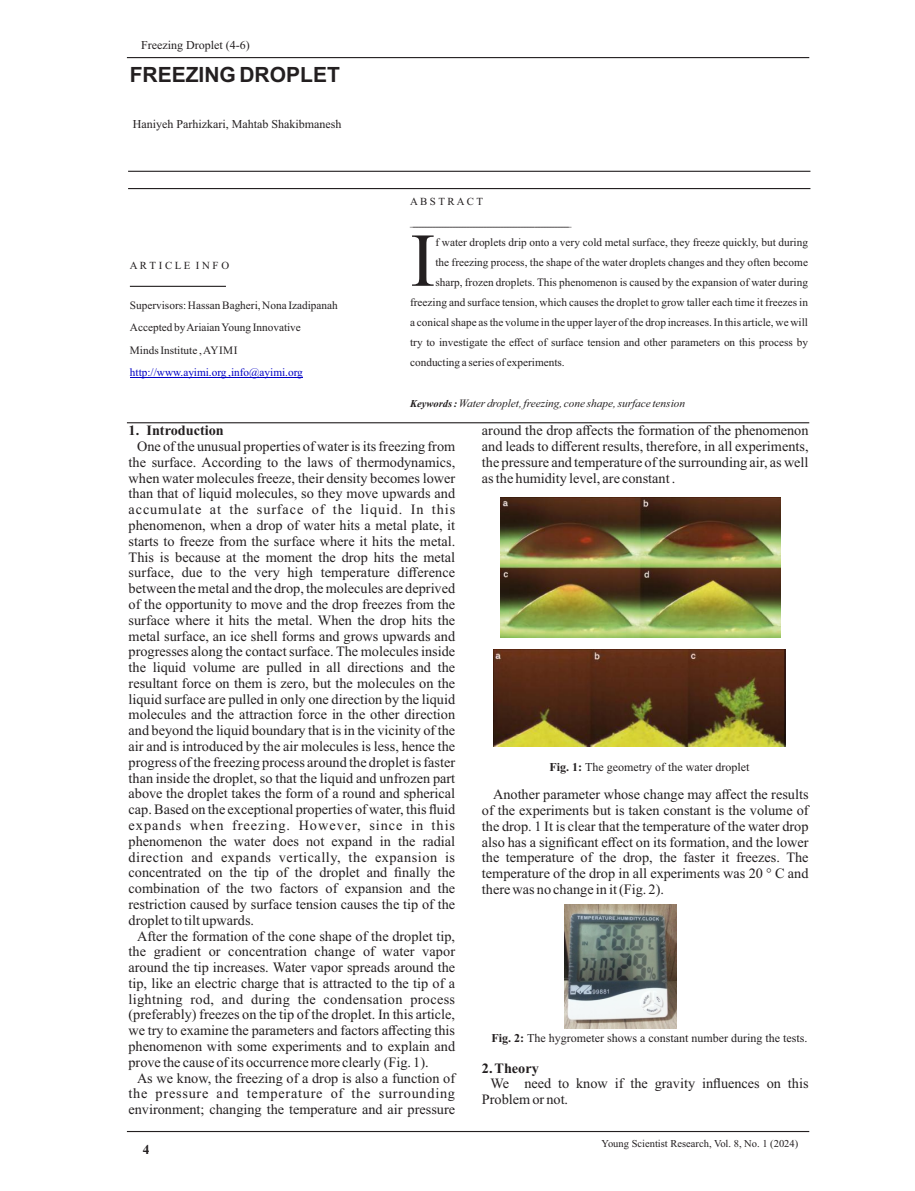
<style>
.page{position:relative;width:915px;height:1191px;background:#fff}
.page>*{position:absolute;margin:0;border:0;box-sizing:border-box;transform-origin:0 0}
.t1{font:75.9px "Times New Roman";color:#231f20}
.t2{font:700 21px "Arial";color:#231f20}
.t3{font:14.25px/15.8px "Times New Roman";color:#231f20;text-align:justify}
.t4{font:14.25px "Times New Roman";letter-spacing:.035em;color:#231f20}
.t5{font:14.25px "Times New Roman";letter-spacing:.025em;color:#231f20}
.t6{font:14.25px "Times New Roman";letter-spacing:.05em;color:#231f20}
.t7{font:14.25px "Times New Roman";letter-spacing:.06em;color:#231f20}
.t8{font:14.25px "Times New Roman";letter-spacing:.07em;color:#231f20}
.t9{font:700 14.25px "Times New Roman";color:#231f20}
.t10{font:700 13.5px "Times New Roman";color:#231f20}
.t11{font:12px "Times New Roman";color:#231f20}
.t12{font:11.25px/22.5px "Times New Roman";color:#231f20}
.t13{font:italic 11.25px "Times New Roman";color:#231f20}
.t14{font:11.25px "Times New Roman";color:#0000c4}
.t15{font:10.8px/20.1px "Times New Roman";color:#231f20}
.t16{font:10.5px "Times New Roman";color:#231f20}
.s1{font-weight:700;font-size:10.5px}
.s2{font-weight:700}
</style>
<div class="page">
<hr style="left:127px;top:1131px;width:682px;height:1px;background:#231f20">
<hr style="left:127px;top:57px;width:682px;height:1px;background:#231f20">
<hr style="left:130px;top:377px;width:101px;height:1px;background:#0000c4">
<hr style="left:231px;top:377px;width:72px;height:1px;background:#0000c4">
<hr style="left:130px;top:286px;width:96px;height:1px;background:#231f20">
<hr style="left:127px;top:422px;width:682px;height:1px;background:#231f20">
<hr style="left:128px;top:188px;width:682px;height:1px;background:#231f20">
<hr style="left:128px;top:171px;width:682px;height:1px;background:#231f20">
<img style="left:500px;top:497px;width:280px;height:140px">
<img style="left:493px;top:650px;width:291px;height:96px">
<img style="left:564px;top:904px;width:112px;height:124px">
<p class="t11" style="left:141px;top:41px;width:110px">Freezing Droplet (4-6)</p>
<h2 class="t2" style="left:130px;top:67px;width:212px">FREEZING DROPLET</h2>
<p class="t11" style="left:133px;top:120px;width:210px">Haniyeh Parhizkari, Mahtab Shakibmanesh</p>
<p class="t15" style="left:130px;top:256px;width:101px">A R T I C L E I N F O</p>
<p class="t12" style="left:130px;top:295px;width:209px">Supervisors: Hassan Bagheri, Nona Izadipanah<br>Accepted by Ariaian Young Innovative<br>Minds Institute , AYIMI</p>
<p class="t14" style="left:130px;top:368px;width:174px">http://www.ayimi.org ,info@ayimi.org</p>
<p class="t15" style="left:410px;top:193px;width:163px">A B S T R A C T ________________________________________________________</p>
<p class="t12" style="left:435px;top:231px;width:374px">f water droplets drip onto a very cold metal surface, they freeze quickly, but during</p>
<h1 class="t1" style="left:410px;top:233px;width:27px">I</h1>
<p class="t12" style="left:435px;top:252px;width:374px">the freezing process, the shape of the water droplets changes and they often become</p>
<p class="t12" style="left:435px;top:272px;width:374px">sharp, frozen droplets. This phenomenon is caused by the expansion of water during</p>
<p class="t12" style="left:410px;top:292px;width:399px">freezing and surface tension, which causes the droplet to grow taller each time it freezes in</p>
<p class="t12" style="left:410px;top:312px;width:399px">a conical shape as the volume in the upper layer of the drop increases. In this article, we will</p>
<p class="t12" style="left:410px;top:332px;width:399px">try to investigate the effect of surface tension and other parameters on this process by</p>
<p class="t12" style="left:410px;top:352px;width:156px">conducting a series of experiments.</p>
<p class="t13" style="left:410px;top:399px;width:276px"><span class="s1">Keywords :</span> Water droplet, freezing, cone shape, surface tension</p>
<p class="t9" style="left:129px;top:426px;width:97px">1. Introduction</p>
<p class="t3" style="left:137px;top:440px;width:319px">One of the unusual properties of water is its freezing from</p>
<p class="t3" style="left:129px;top:455px;width:328px">the surface. According to the laws of thermodynamics,</p>
<p class="t3" style="left:129px;top:471px;width:328px">when water molecules freeze, their density becomes lower</p>
<p class="t3" style="left:129px;top:487px;width:328px">than that of liquid molecules, so they move upwards and</p>
<p class="t7" style="left:129px;top:504px;width:328px">accumulate at the surface of the liquid. In this</p>
<p class="t3" style="left:129px;top:519px;width:328px">phenomenon, when a drop of water hits a metal plate, it</p>
<p class="t3" style="left:129px;top:534px;width:328px">starts to freeze from the surface where it hits the metal.</p>
<p class="t3" style="left:129px;top:550px;width:328px">This is because at the moment the drop hits the metal</p>
<p class="t3" style="left:129px;top:566px;width:328px">surface, due to the very high temperature difference</p>
<p class="t3" style="left:128px;top:582px;width:328px">between the metal and the drop, the molecules are deprived</p>
<p class="t3" style="left:128px;top:597px;width:328px">of the opportunity to move and the drop freezes from the</p>
<p class="t3" style="left:128px;top:613px;width:328px">surface where it hits the metal. When the drop hits the</p>
<p class="t3" style="left:128px;top:629px;width:328px">metal surface, an ice shell forms and grows upwards and</p>
<p class="t3" style="left:128px;top:645px;width:328px">progresses along the contact surface. The molecules inside</p>
<p class="t3" style="left:128px;top:661px;width:328px">the liquid volume are pulled in all directions and the</p>
<p class="t3" style="left:128px;top:676px;width:328px">resultant force on them is zero, but the molecules on the</p>
<p class="t3" style="left:128px;top:692px;width:328px">liquid surface are pulled in only one direction by the liquid</p>
<p class="t3" style="left:128px;top:708px;width:328px">molecules and the attraction force in the other direction</p>
<p class="t3" style="left:128px;top:724px;width:328px">and beyond the liquid boundary that is in the vicinity of the</p>
<p class="t3" style="left:128px;top:740px;width:328px">air and is introduced by the air molecules is less, hence the</p>
<p class="t3" style="left:128px;top:755px;width:328px">progress of the freezing process around the droplet is faster</p>
<p class="t3" style="left:128px;top:771px;width:328px">than inside the droplet, so that the liquid and unfrozen part</p>
<p class="t3" style="left:128px;top:787px;width:328px">above the droplet takes the form of a round and spherical</p>
<p class="t3" style="left:128px;top:803px;width:328px">cap. Based on the exceptional properties of water, this fluid</p>
<p class="t8" style="left:128px;top:820px;width:328px">expands when freezing. However, since in this</p>
<p class="t3" style="left:128px;top:834px;width:328px">phenomenon the water does not expand in the radial</p>
<p class="t4" style="left:128px;top:851px;width:328px">direction and expands vertically, the expansion is</p>
<p class="t3" style="left:128px;top:866px;width:328px">concentrated on the tip of the droplet and finally the</p>
<p class="t3" style="left:128px;top:882px;width:328px">combination of the two factors of expansion and the</p>
<p class="t3" style="left:128px;top:897px;width:328px">restriction caused by surface tension causes the tip of the</p>
<p class="t3" style="left:128px;top:913px;width:127px">droplet to tilt upwards.</p>
<p class="t3" style="left:137px;top:929px;width:319px">After the formation of the cone shape of the droplet tip,</p>
<p class="t3" style="left:128px;top:945px;width:328px">the gradient or concentration change of water vapor</p>
<p class="t3" style="left:128px;top:960px;width:328px">around the tip increases. Water vapor spreads around the</p>
<p class="t3" style="left:128px;top:976px;width:328px">tip, like an electric charge that is attracted to the tip of a</p>
<p class="t5" style="left:128px;top:993px;width:328px">lightning rod, and during the condensation process</p>
<p class="t3" style="left:128px;top:1008px;width:328px">(preferably) freezes on the tip of the droplet. In this article,</p>
<p class="t3" style="left:128px;top:1024px;width:328px">we try to examine the parameters and factors affecting this</p>
<p class="t3" style="left:128px;top:1039px;width:328px">phenomenon with some experiments and to explain and</p>
<p class="t3" style="left:128px;top:1055px;width:301px">prove the cause of its occurrence more clearly (Fig. 1).</p>
<p class="t3" style="left:137px;top:1071px;width:319px">As we know, the freezing of a drop is also a function of</p>
<p class="t6" style="left:128px;top:1088px;width:328px">the pressure and temperature of the surrounding</p>
<p class="t3" style="left:128px;top:1103px;width:328px">environment; changing the temperature and air pressure</p>
<p class="t10" style="left:143px;top:1144px;width:8px">4</p>
<p class="t3" style="left:482px;top:424px;width:328px">around the drop affects the formation of the phenomenon and leads to different results, therefore, in all experiments, the pressure and temperature of the surrounding air, as well as the humidity level, are constant .</p>
<p class="t11" style="left:549px;top:762px;width:201px"><span class="s2">Fig. 1:</span> The geometry of the water droplet</p>
<p class="t3" style="left:482px;top:788px;width:328px;text-indent:11px">Another parameter whose change may affect the results of the experiments but is taken constant is the volume of the drop. 1 It is clear that the temperature of the water drop also has a significant effect on its formation, and the lower the temperature of the drop, the faster it freezes. The temperature of the drop in all experiments was 20 ° C and there was no change in it (Fig. 2).</p>
<p class="t11" style="left:491px;top:1034px;width:317px"><span class="s2">Fig. 2:</span> The hygrometer shows a constant number during the tests.</p>
<p class="t9" style="left:482px;top:1063px;width:58px">2. Theory</p>
<p class="t3" style="left:482px;top:1077px;width:328px;text-indent:9px">We need to know if the gravity influences on this<br>Problem or not.</p>
<p class="t16" style="left:601px;top:1139px;width:198px">Young Scientist Research, Vol. 8, No. 1 (2024)</p>
</div>
